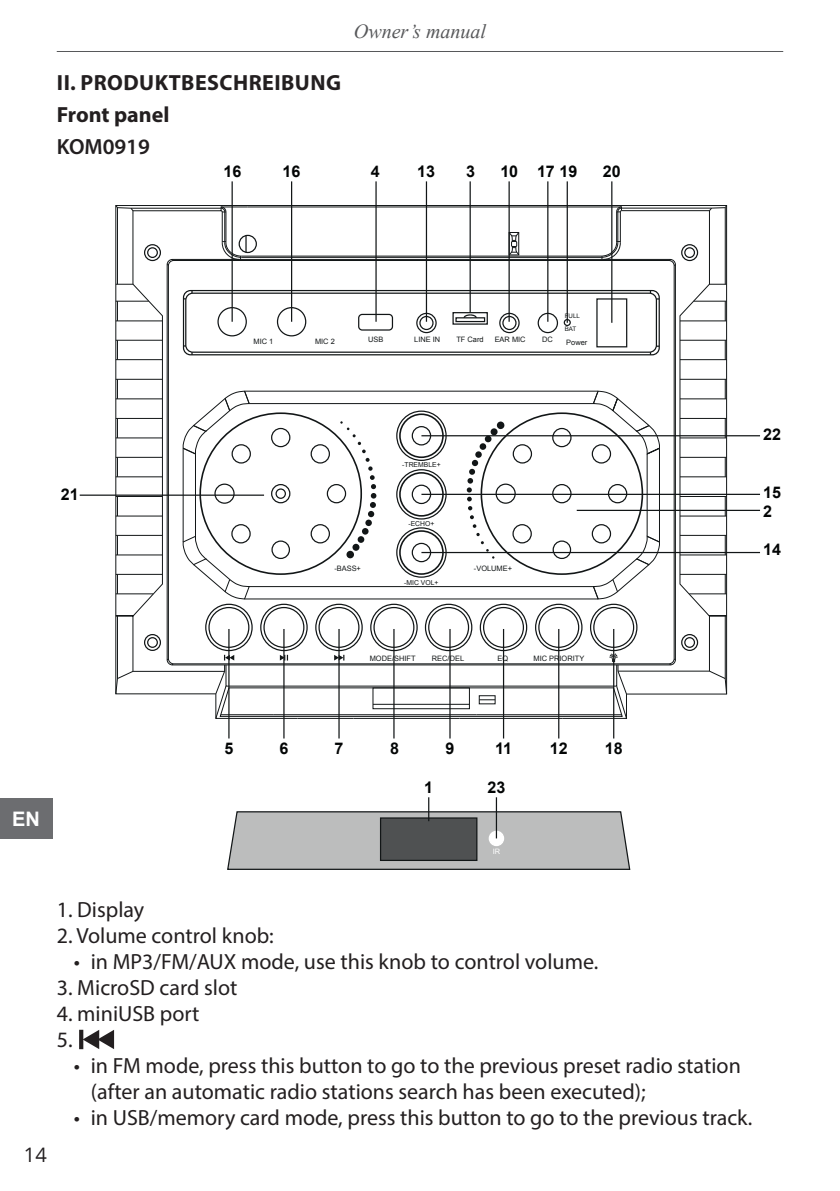
<style>
.page{position:relative;width:840px;height:1191px;background:#fff}
.page>*{position:absolute;margin:0;border:0;box-sizing:border-box;transform-origin:0 0}
.t1{font:22px/26px "Myriad Pro";color:#231f20}
.t2{font:700 22px/32px "Myriad Pro";letter-spacing:.02em;color:#231f20}
.t3{font:600 22px "Myriad Pro";color:#231f20}
.t4{font:italic 20px "Times New Roman";color:#57585a}
.t5{font:20px "Open Sans";color:#231f20}
.t6{font:700 20px "Arial";color:#fff}
.t7{font:700 16px/18.2px "Arial";color:#030505}
.t8{font:7.4px "Arial";color:#121617}
.t9{font:7.4px "Arial";color:#fff}
.t10{font:6.8px "Arial";color:#121617}
.t11{font:6.2px/13.4px "Arial";color:#121617}
</style>
<div class="page">
<hr style="left:57px;top:51px;width:725px;height:1px;background:#57585a">
<div style="left:0;top:798px;width:52px;height:41px;background:#6c6d70"></div>
<svg style="left:115px;top:204px;width:612px;height:515px"></svg>
<hr style="left:231px;top:181px;width:2px;height:141px;background:#121617">
<hr style="left:291px;top:181px;width:1px;height:141px;background:#121617">
<hr style="left:375px;top:181px;width:1px;height:141px;background:#121617">
<hr style="left:425px;top:181px;width:2px;height:141px;background:#121617">
<hr style="left:508px;top:181px;width:1px;height:141px;background:#121617">
<hr style="left:469px;top:181px;width:1px;height:132px;background:#121617">
<hr style="left:547px;top:181px;width:1px;height:141px;background:#121617">
<hr style="left:566px;top:181px;width:1px;height:142px;background:#121617">
<hr style="left:611px;top:181px;width:1px;height:142px;background:#121617">
<hr style="left:80px;top:494px;width:184px;height:2px;background:#121617">
<hr style="left:228px;top:629px;width:1px;height:109px;background:#121617">
<hr style="left:283px;top:629px;width:1px;height:109px;background:#121617">
<hr style="left:338px;top:629px;width:1px;height:109px;background:#121617">
<hr style="left:393px;top:629px;width:1px;height:109px;background:#121617">
<hr style="left:449px;top:629px;width:1px;height:109px;background:#121617">
<hr style="left:502px;top:629px;width:2px;height:109px;background:#121617">
<hr style="left:558px;top:629px;width:1px;height:109px;background:#121617">
<hr style="left:612px;top:629px;width:2px;height:109px;background:#121617">
<hr style="left:421px;top:435px;width:338px;height:1px;background:#121617">
<hr style="left:421px;top:494px;width:338px;height:1px;background:#121617">
<hr style="left:576px;top:510px;width:183px;height:1px;background:#121617">
<hr style="left:421px;top:552px;width:338px;height:1px;background:#121617">
<svg style="left:227px;top:797px;width:403px;height:73px"></svg>
<hr style="left:495px;top:797px;width:2px;height:41px;background:#121617">
<svg style="left:83px;top:1029px;width:31px;height:20px"></svg>
<svg style="left:79px;top:1029px;width:4px;height:20px"></svg>
<p class="t2" style="left:57px;top:66px;width:285px">II. PRODUKTBESCHREIBUNG<br>Front panel</p>
<p class="t3" style="left:57px;top:133px;width:95px">KOM0919</p>
<p class="t4" style="left:354px;top:17px;width:134px">Owner’s manual</p>
<p class="t7" style="left:223px;top:163px;width:19px">16</p>
<p class="t7" style="left:282px;top:163px;width:19px">16</p>
<p class="t7" style="left:371px;top:163px;width:10px">4</p>
<p class="t7" style="left:417px;top:163px;width:19px">13</p>
<p class="t7" style="left:466px;top:163px;width:10px">3</p>
<p class="t7" style="left:500px;top:163px;width:79px">10 17 19</p>
<p class="t7" style="left:602px;top:163px;width:19px">20</p>
<p class="t8" style="left:253px;top:337px;width:21px">MIC 1</p>
<p class="t8" style="left:315px;top:337px;width:21px">MIC 2</p>
<p class="t8" style="left:368px;top:334px;width:17px">USB</p>
<p class="t8" style="left:414px;top:334px;width:27px">LINE IN</p>
<p class="t8" style="left:456px;top:334px;width:29px">TF Card</p>
<p class="t8" style="left:494px;top:334px;width:32px">EAR MIC</p>
<p class="t8" style="left:542px;top:334px;width:12px">DC</p>
<p class="t11" style="left:564px;top:309px;width:17px">FULL<br>BAT</p>
<p class="t8" style="left:566px;top:338px;width:23px">Power</p>
<p class="t7" style="left:61px;top:485px;width:19px">21</p>
<p class="t10" style="left:402px;top:460px;width:40px">-TREMBLE+</p>
<p class="t10" style="left:408px;top:519px;width:27px">-ECHO+</p>
<p class="t8" style="left:334px;top:564px;width:28px">-BASS+</p>
<p class="t8" style="left:473px;top:564px;width:40px">-VOLUME+</p>
<p class="t10" style="left:404px;top:578px;width:36px">-MIC VOL+</p>
<p class="t8" style="left:369px;top:653px;width:47px">MODE/SHIFT</p>
<p class="t8" style="left:431px;top:653px;width:34px">REC/DEL</p>
<p class="t8" style="left:497px;top:653px;width:12px">EQ</p>
<p class="t8" style="left:533px;top:653px;width:52px">MIC PRIORITY</p>
<p class="t7" style="left:762px;top:425px;width:19px">22</p>
<p class="t7" style="left:762px;top:484px;width:19px">15<br>2</p>
<p class="t7" style="left:762px;top:541px;width:19px">14</p>
<p class="t6" style="left:12px;top:806px;width:29px">EN</p>
<p class="t7" style="left:224px;top:739px;width:10px">5</p>
<p class="t7" style="left:279px;top:739px;width:10px">6</p>
<p class="t7" style="left:334px;top:739px;width:10px">7</p>
<p class="t7" style="left:390px;top:739px;width:10px">8</p>
<p class="t7" style="left:445px;top:739px;width:10px">9</p>
<p class="t7" style="left:495px;top:739px;width:18px">11</p>
<p class="t7" style="left:549px;top:739px;width:19px">12</p>
<p class="t7" style="left:604px;top:739px;width:19px">18</p>
<p class="t7" style="left:424px;top:778px;width:10px">1</p>
<p class="t7" style="left:487px;top:778px;width:19px">23</p>
<p class="t9" style="left:492px;top:846px;width:9px">IR</p>
<p class="t5" style="left:24px;top:1141px;width:24px">14</p>
<p class="t1" style="left:57px;top:896px;width:89px">1. Display</p>
<p class="t1" style="left:57px;top:922px;width:218px">2. Volume control knob:</p>
<p class="t1" style="left:74px;top:948px;width:526px">• in MP3/FM/AUX mode, use this knob to control volume.</p>
<p class="t1" style="left:57px;top:974px;width:182px">3. MicroSD card slot</p>
<p class="t1" style="left:57px;top:1000px;width:144px">4. miniUSB port<br>5.</p>
<p class="t1" style="left:91px;top:1052px;width:651px;text-indent:-17px">• in FM mode, press this button to go to the previous preset radio station (after an automatic radio stations search has been executed);</p>
<p class="t1" style="left:74px;top:1104px;width:679px">• in USB/memory card mode, press this button to go to the previous track.</p>
</div>
